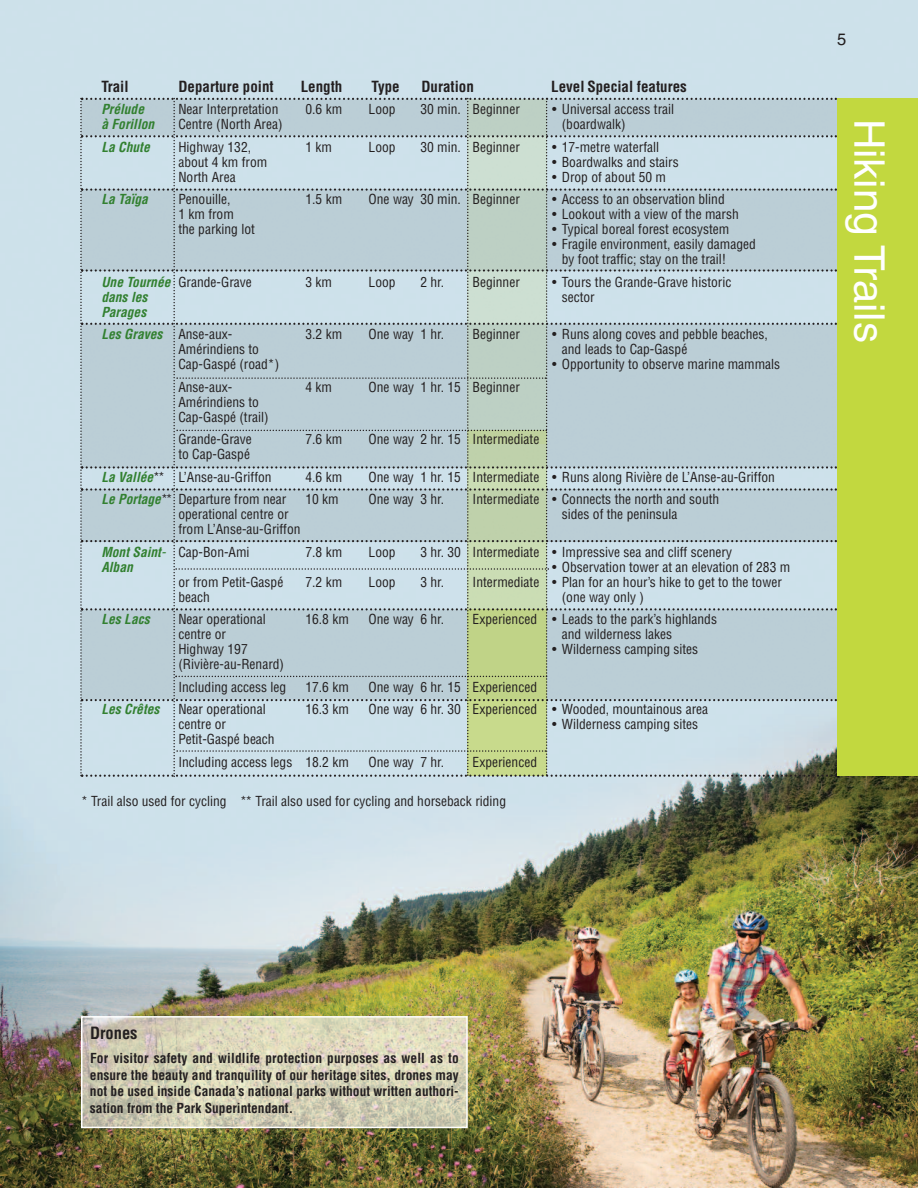
<style>
.page{position:relative;width:918px;height:1188px;background:#fff}
.page>*{position:absolute;margin:0;border:0;box-sizing:border-box;transform-origin:0 0}
.t1{font:42.15px "Helvetica LT Std";color:#fff}
.t2{font:700 condensed 16.5px "Helvetica LT Std";color:#231f20}
.t3{font:16.5px "Helvetica LT Std";color:#231f20}
.t4{font:700 condensed 15px "Helvetica LT Std";color:#231f20}
.t5{font:condensed 13.5px/22.5px "Helvetica LT Std";color:#231f20}
.t6{font:700 condensed 13.5px/16.5px "Helvetica LT Std";color:#231f20;text-align:justify}
.t7{font:italic 700 condensed 13.5px/22.5px "Helvetica LT Std";color:#328030}
.s1{font-weight:700;font-style:italic;color:#328030}
.s2{font-weight:400;font-style:normal;color:#231f20}
.s3{font-style:italic;color:#328030}
</style>
<div class="page">
<img style="left:1px;top:0;width:917px;height:1188px">
<div style="left:837px;top:98px;width:81px;height:678px;background:#c2d83f"></div>
<svg style="left:80px;top:98px;width:757px;height:679px;background:#bfd2d6"></svg>
<img style="left:84px;top:1019px;width:381px;height:106px">
<div style="left:81px;top:1016px;width:387px;height:112px;border:2px solid #fff"></div>
<p class="t4" style="left:101px;top:81px;width:29px">Trail</p>
<p class="t4" style="left:178px;top:81px;width:97px">Departure point</p>
<p class="t4" style="left:301px;top:81px;width:43px">Length</p>
<p class="t4" style="left:371px;top:81px;width:30px">Type</p>
<p class="t4" style="left:421px;top:81px;width:54px">Duration</p>
<p class="t4" style="left:551px;top:81px;width:137px">Level Special features</p>
<p class="t7" style="left:101px;top:99px;width:44px">Prélude</p>
<p class="t5" style="left:178px;top:99px;width:102px">Near Interpretation</p>
<p class="t5" style="left:305px;top:99px;width:38px">0.6 km</p>
<p class="t5" style="left:369px;top:99px;width:28px">Loop</p>
<p class="t5" style="left:420px;top:99px;width:101px">30 min. Beginner</p>
<p class="t5" style="left:552px;top:99px;width:124px">• Universal access trail</p>
<p class="t7" style="left:101px;top:114px;width:54px">à Forillon</p>
<p class="t5" style="left:178px;top:114px;width:106px">Centre (North Area)</p>
<p class="t5" style="left:562px;top:114px;width:65px">(boardwalk)</p>
<p class="t7" style="left:101px;top:137px;width:50px">La Chute</p>
<p class="t5" style="left:178px;top:137px;width:74px">Highway 132,</p>
<p class="t5" style="left:305px;top:137px;width:28px">1 km</p>
<p class="t5" style="left:369px;top:137px;width:29px">Loop</p>
<p class="t5" style="left:420px;top:137px;width:101px">30 min. Beginner</p>
<p class="t5" style="left:552px;top:137px;width:109px">• 17-metre waterfall</p>
<p class="t5" style="left:178px;top:152px;width:90px">about 4 km from</p>
<p class="t5" style="left:552px;top:152px;width:128px">• Boardwalks and stairs</p>
<p class="t5" style="left:178px;top:167px;width:59px">North Area</p>
<p class="t5" style="left:552px;top:167px;width:115px">• Drop of about 50 m</p>
<p class="t7" style="left:101px;top:189px;width:48px">La Taïga</p>
<p class="t5" style="left:178px;top:189px;width:54px">Penouille,</p>
<p class="t5" style="left:305px;top:189px;width:38px">1.5 km</p>
<p class="t5" style="left:369px;top:189px;width:153px">One way 30 min. Beginner</p>
<p class="t5" style="left:552px;top:189px;width:174px">• Access to an observation blind</p>
<p class="t5" style="left:178px;top:204px;width:57px">1 km from</p>
<p class="t5" style="left:552px;top:204px;width:188px">• Lookout with a view of the marsh</p>
<p class="t5" style="left:178px;top:219px;width:78px">the parking lot</p>
<p class="t5" style="left:552px;top:219px;width:179px">• Typical boreal forest ecosystem</p>
<p class="t5" style="left:562px;top:238px;width:196px;line-height:15px;text-indent:-10px">• Fragile environment, easily damaged by foot traffic; stay on the trail!</p>
<p class="t5" style="left:101px;top:272px;width:152px"><span class="s1">Une Tournée</span> Grande-Grave</p>
<p class="t5" style="left:305px;top:272px;width:28px">3 km</p>
<p class="t5" style="left:369px;top:272px;width:28px">Loop</p>
<p class="t5" style="left:420px;top:272px;width:25px">2 hr.</p>
<p class="t5" style="left:473px;top:272px;width:49px">Beginner</p>
<p class="t5" style="left:552px;top:272px;width:181px">• Tours the Grande-Grave historic</p>
<p class="t7" style="left:101px;top:287px;width:48px">dans les</p>
<p class="t5" style="left:562px;top:287px;width:34px">sector</p>
<p class="t7" style="left:101px;top:302px;width:132px">Parages<br>Les Graves <span class="s2">Anse-aux-</span></p>
<p class="t5" style="left:305px;top:324px;width:38px">3.2 km</p>
<p class="t5" style="left:369px;top:324px;width:77px">One way 1 hr.</p>
<p class="t5" style="left:473px;top:324px;width:49px">Beginner</p>
<p class="t5" style="left:552px;top:324px;width:217px">• Runs along coves and pebble beaches,</p>
<p class="t5" style="left:178px;top:339px;width:82px">Amérindiens to</p>
<p class="t5" style="left:562px;top:339px;width:127px">and leads to Cap-Gaspé</p>
<p class="t5" style="left:178px;top:354px;width:102px">Cap-Gaspé (road*)</p>
<p class="t5" style="left:552px;top:354px;width:230px">• Opportunity to observe marine mammals</p>
<p class="t5" style="left:178px;top:377px;width:55px">Anse-aux-</p>
<p class="t5" style="left:305px;top:377px;width:28px">4 km</p>
<p class="t5" style="left:369px;top:377px;width:153px">One way 1 hr. 15 Beginner</p>
<p class="t5" style="left:178px;top:396px;width:92px;line-height:15px">Amérindiens to<br>Cap-Gaspé (trail)</p>
<p class="t5" style="left:178px;top:429px;width:75px">Grande-Grave</p>
<p class="t5" style="left:305px;top:429px;width:38px">7.6 km</p>
<p class="t5" style="left:369px;top:429px;width:172px">One way 2 hr. 15 Intermediate</p>
<p class="t5" style="left:101px;top:444px;width:172px;text-indent:77px">to Cap-Gaspé<br><span class="s1">La Vallée</span>** L’Anse-au-Griffon</p>
<p class="t5" style="left:305px;top:467px;width:38px">4.6 km</p>
<p class="t5" style="left:369px;top:467px;width:408px">One way 1 hr. 15 Intermediate • Runs along Rivière de L’Anse-au-Griffon</p>
<p class="t5" style="left:101px;top:489px;width:186px"><span class="s1">Le Portage</span>** Departure from near</p>
<p class="t5" style="left:305px;top:489px;width:35px">10 km</p>
<p class="t5" style="left:369px;top:489px;width:77px">One way 3 hr.</p>
<p class="t5" style="left:473px;top:489px;width:248px">Intermediate • Connects the north and south</p>
<p class="t5" style="left:178px;top:504px;width:112px">operational centre or</p>
<p class="t5" style="left:562px;top:504px;width:117px">sides of the peninsula</p>
<p class="t5" style="left:101px;top:519px;width:201px;text-indent:77px">from L’Anse-au-Griffon<br><span class="s1">Mont Saint</span><span class="s3">-</span> Cap-Bon-Ami</p>
<p class="t5" style="left:305px;top:542px;width:38px">7.8 km</p>
<p class="t5" style="left:369px;top:542px;width:28px">Loop</p>
<p class="t5" style="left:420px;top:542px;width:313px">3 hr. 30 Intermediate • Impressive sea and cliff scenery</p>
<p class="t7" style="left:101px;top:557px;width:33px">Alban</p>
<p class="t5" style="left:552px;top:557px;width:240px">• Observation tower at an elevation of 283 m</p>
<p class="t5" style="left:178px;top:572px;width:106px">or from Petit-Gaspé</p>
<p class="t5" style="left:305px;top:572px;width:38px">7.2 km</p>
<p class="t5" style="left:369px;top:572px;width:28px">Loop</p>
<p class="t5" style="left:420px;top:572px;width:25px">3 hr.</p>
<p class="t5" style="left:473px;top:572px;width:311px">Intermediate • Plan for an hour’s hike to get to the tower</p>
<p class="t5" style="left:178px;top:587px;width:33px">beach</p>
<p class="t5" style="left:562px;top:587px;width:84px">(one way only )</p>
<p class="t7" style="left:101px;top:609px;width:50px">Les Lacs</p>
<p class="t5" style="left:178px;top:609px;width:89px">Near operational</p>
<p class="t5" style="left:305px;top:609px;width:45px">16.8 km</p>
<p class="t5" style="left:369px;top:609px;width:77px">One way 6 hr.</p>
<p class="t5" style="left:473px;top:609px;width:246px">Experienced • Leads to the park’s highlands</p>
<p class="t5" style="left:178px;top:624px;width:49px">centre or</p>
<p class="t5" style="left:562px;top:624px;width:112px">and wilderness lakes</p>
<p class="t5" style="left:178px;top:639px;width:71px">Highway 197</p>
<p class="t5" style="left:552px;top:639px;width:148px">• Wilderness camping sites</p>
<p class="t5" style="left:178px;top:654px;width:109px">(Rivière-au-Renard)<br>Including access leg</p>
<p class="t5" style="left:305px;top:677px;width:45px">17.6 km</p>
<p class="t5" style="left:369px;top:677px;width:170px">One way 6 hr. 15 Experienced</p>
<p class="t7" style="left:101px;top:699px;width:60px">Les Crêtes</p>
<p class="t5" style="left:178px;top:699px;width:89px">Near operational</p>
<p class="t5" style="left:305px;top:699px;width:45px">16.3 km</p>
<p class="t5" style="left:369px;top:699px;width:341px">One way 6 hr. 30 Experienced • Wooded, mountainous area</p>
<p class="t5" style="left:178px;top:714px;width:49px">centre or</p>
<p class="t5" style="left:552px;top:714px;width:148px">• Wilderness camping sites</p>
<p class="t5" style="left:178px;top:729px;width:172px">Petit-Gaspé beach<br>Including access legs 18.2 km</p>
<p class="t5" style="left:369px;top:752px;width:77px">One way 7 hr.</p>
<p class="t5" style="left:473px;top:752px;width:66px">Experienced</p>
<p class="t5" style="left:81px;top:791px;width:427px">* Trail also used for cycling ** Trail also used for cycling and horseback riding</p>
<p class="t3" style="left:837px;top:33px;width:11px">5</p>
<h1 class="t1" style="left:885px;top:119px;width:226px;rotate:90deg">Hiking Trails</h1>
<p class="t2" style="left:90px;top:1027px;width:49px">Drones</p>
<p class="t6" style="left:90px;top:1051px;width:370px">For visitor safety and wildlife protection purposes as well as to ensure the beauty and tranquility of our heritage sites, drones may not be used inside Canada’s national parks without written authori&shy;sation from the Park Superintendant.</p>
</div>
